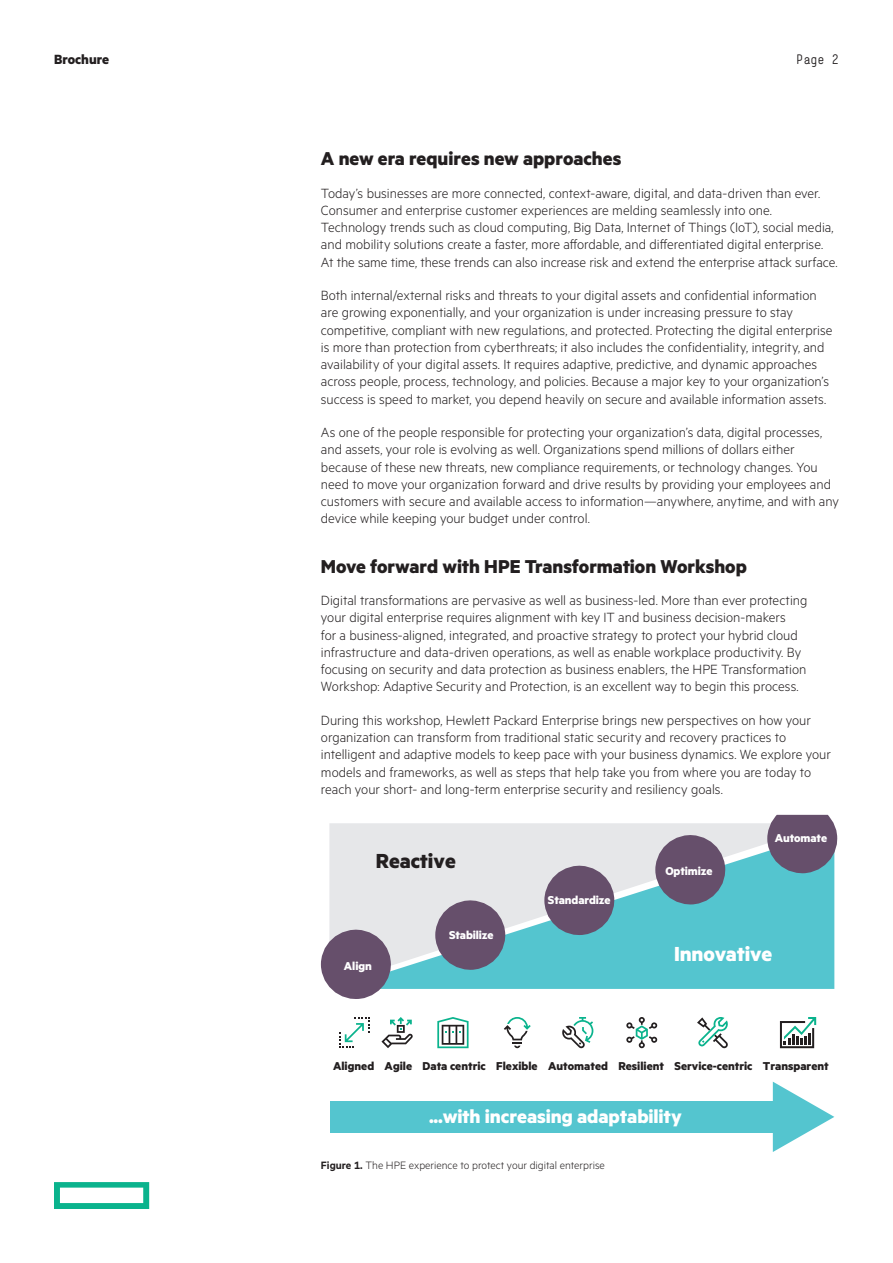
<style>
.page{position:relative;width:893px;height:1263px;background:#fff}
.page>*{position:absolute;margin:0;border:0;box-sizing:border-box;transform-origin:0 0}
.t1{font:700 22.95px "Metric HPE";letter-spacing:-.005em;color:#fff}
.t2{font:700 22.95px "Metric HPE";letter-spacing:-.005em;color:#231f20}
.t3{font:700 21.15px "Metric HPE";letter-spacing:-.005em;color:#fff}
.t4{font:700 21px "Metric HPE";color:#231f20}
.t5{font:300 15px/17.2px "Metric HPE";color:#231f20}
.t6{font:700 15px "Metric HPE";color:#231f20}
.t7{font:13.5px "Simple Pro";color:#231f20}
.t8{font:700 12.9px "Metric HPE";color:#231f20}
.t9{font:700 12.9px "Metric HPE";letter-spacing:-.01em;color:#fff}
.t10{font:300 12px "Metric HPE";color:#231f20}
.s1{font-weight:600}
</style>
<div class="page">
<svg style="left:54px;top:1182px;width:95px;height:27px"></svg>
<div style="left:329px;top:823px;width:438px;height:107px;background:#e6e7e9"></div>
<svg style="left:335px;top:830px;width:499px;height:159px;background:#97d5db"></svg>
<svg style="left:321px;top:930px;width:70px;height:69px;background:#84758a"></svg>
<svg style="left:435px;top:900px;width:70px;height:70px;background:#767288"></svg>
<svg style="left:544px;top:866px;width:70px;height:69px;background:#767389"></svg>
<svg style="left:655px;top:835px;width:70px;height:69px;background:#757187"></svg>
<svg style="left:767px;top:815px;width:70px;height:58px;background:#6d6981"></svg>
<img style="left:775px;top:832px;width:54px;height:13px">
<div style="left:376px;top:849px;width:80px;height:23px;background:#e6e7e9"></div>
<img style="left:665px;top:864px;width:49px;height:13px">
<img style="left:548px;top:894px;width:65px;height:13px">
<img style="left:449px;top:928px;width:46px;height:13px">
<img style="left:344px;top:959px;width:29px;height:13px">
<div style="left:674px;top:943px;width:99px;height:23px;background:#54c5cf"></div>
<div style="left:330px;top:1101px;width:450px;height:31px;background:#54c5cf"></div>
<svg style="left:773px;top:1082px;width:61px;height:70px"></svg>
<svg style="left:504px;top:1017px;width:27px;height:31px"></svg>
<svg style="left:780px;top:1017px;width:36px;height:31px"></svg>
<svg style="left:562px;top:1017px;width:31px;height:31px"></svg>
<svg style="left:339px;top:1017px;width:31px;height:31px"></svg>
<svg style="left:381px;top:1017px;width:32px;height:31px"></svg>
<svg style="left:697px;top:1017px;width:31px;height:31px"></svg>
<svg style="left:437px;top:1017px;width:32px;height:31px"></svg>
<svg style="left:626px;top:1017px;width:31px;height:31px"></svg>
<p class="t6" style="left:54px;top:50px;width:57px">Brochure</p>
<p class="t7" style="left:796px;top:52px;width:44px">Page 2</p>
<h3 class="t4" style="left:321px;top:146px;width:302px">A new era requires new approaches</h3>
<p class="t5" style="left:321px;top:184px;width:518px">Today’s businesses are more connected, context-aware, digital, and data-driven than ever.<br>Consumer and enterprise customer experiences are melding seamlessly into one.<br>Technology trends such as cloud computing, Big Data, Internet of Things (IoT), social media, and mobility solutions create a faster, more affordable, and differentiated digital enterprise.<br>At the same time, these trends can also increase risk and extend the enterprise attack surface.</p>
<p class="t5" style="left:321px;top:286px;width:513px">Both internal/external risks and threats to your digital assets and confidential information are growing exponentially, and your organization is under increasing pressure to stay competitive, compliant with new regulations, and protected. Protecting the digital enterprise is more than protection from cyberthreats; it also includes the confidentiality, integrity, and availability of your digital assets. It requires adaptive, predictive, and dynamic approaches across people, process, technology, and policies. Because a major key to your organization’s success is speed to market, you depend heavily on secure and available information assets.</p>
<p class="t5" style="left:321px;top:423px;width:520px">As one of the people responsible for protecting your organization’s data, digital processes, and assets, your role is evolving as well. Organizations spend millions of dollars either because of these new threats, new compliance requirements, or technology changes. You need to move your organization forward and drive results by providing your employees and customers with secure and available access to information—anywhere, anytime, and with any device while keeping your budget under control.</p>
<h3 class="t4" style="left:321px;top:553px;width:427px">Move forward with HPE Transformation Workshop</h3>
<p class="t5" style="left:321px;top:591px;width:488px">Digital transformations are pervasive as well as business-led. More than ever protecting your digital enterprise requires alignment with key IT and business decision-makers<br>for a business-aligned, integrated, and proactive strategy to protect your hybrid cloud infrastructure and data-driven operations, as well as enable workplace productivity. By focusing on security and data protection as business enablers, the HPE Transformation Workshop: Adaptive Security and Protection, is an excellent way to begin this process.</p>
<p class="t5" style="left:321px;top:711px;width:511px">During this workshop, Hewlett Packard Enterprise brings new perspectives on how your organization can transform from traditional static security and recovery practices to intelligent and adaptive models to keep pace with your business dynamics. We explore your models and frameworks, as well as steps that help take you from where you are today to reach your short- and long-term enterprise security and resiliency goals.</p>
<h1 class="t2" style="left:376px;top:846px;width:81px">Reactive</h1>
<p class="t9" style="left:344px;top:958px;width:30px">Align</p>
<p class="t9" style="left:449px;top:927px;width:46px">Stabilize</p>
<p class="t9" style="left:548px;top:892px;width:64px">Standardize</p>
<p class="t9" style="left:665px;top:863px;width:49px">Optimize</p>
<p class="t9" style="left:775px;top:830px;width:54px">Automate</p>
<h1 class="t1" style="left:674px;top:940px;width:100px">Innovative</h1>
<p class="t8" style="left:333px;top:1058px;width:497px">Aligned Agile Data centric Flexible Automated Resilient Service-centric Transparent</p>
<h2 class="t3" style="left:429px;top:1103px;width:254px">...with increasing adaptability</h2>
<p class="t10" style="left:321px;top:1158px;width:286px"><span class="s1">Figure 1.</span> The HPE experience to protect your digital enterprise</p>
</div>
